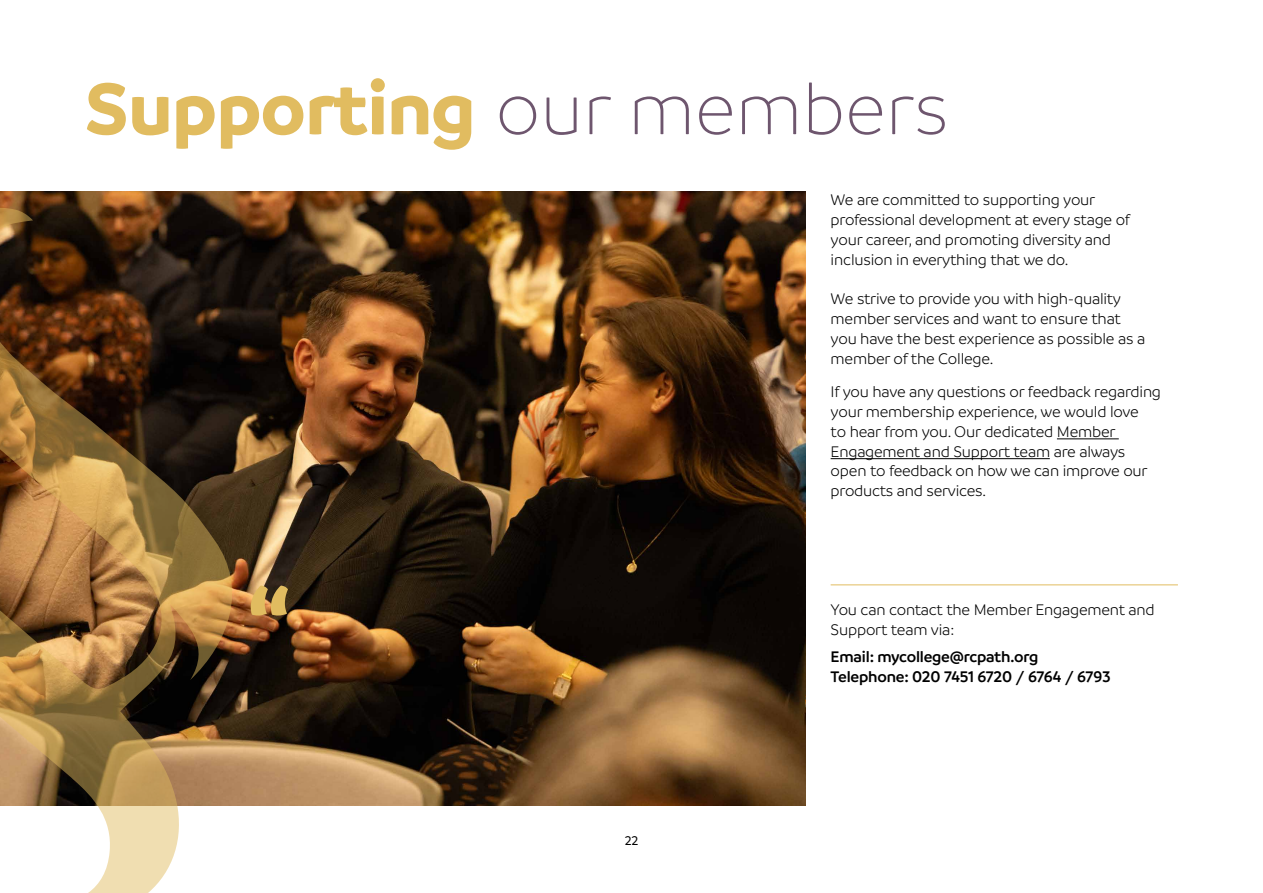
<style>
.page{position:relative;width:1263px;height:893px;background:#fff}
.page>*{position:absolute;margin:0;border:0;box-sizing:border-box;transform-origin:0 0}
.t1{font:700 78px "Branding";color:#e1bc60}
.t2{font:300 16.5px/19.8px "Branding";letter-spacing:-.015em;color:#000}
.t3{font:600 16.5px/19.8px "Branding";letter-spacing:-.015em;color:#000}
.t4{font:500 13.5px "Branding";color:#000}
.s1{font-weight:300;color:#6e566e}
</style>
<div class="page">
<hr style="left:1057px;top:438px;width:62px;height:1px;background:#000">
<hr style="left:831px;top:458px;width:219px;height:1px;background:#000">
<hr style="left:831px;top:584px;width:347px;height:1px;background:#e1bc60">
<img style="left:0;top:191px;width:805px;height:615px">
<img style="left:0;top:202px;width:248px;height:691px">
<svg style="left:251px;top:585px;width:37px;height:30px"></svg>
<h1 class="t1" style="left:85px;top:64px;width:865px">Supporting <span class="s1">our members</span></h1>
<p class="t2" style="left:831px;top:190px;width:301px">We are committed to supporting your professional development at every stage of your career, and promoting diversity and inclusion in everything that we do.</p>
<p class="t2" style="left:831px;top:289px;width:316px">We strive to provide you with high-quality member services and want to ensure that you have the best experience as possible as a member of the College.</p>
<p class="t2" style="left:831px;top:382px;width:332px">If you have any questions or feedback regarding your membership experience, we would love<br>to hear from you. Our dedicated Member Engagement and Support team are always open to feedback on how we can improve our products and services.</p>
<p class="t4" style="left:625px;top:833px;width:15px">22</p>
<p class="t2" style="left:831px;top:600px;width:326px">You can contact the Member Engagement and<br>Support team via:</p>
<p class="t3" style="left:831px;top:647px;width:282px">Email: mycollege@rcpath.org<br>Telephone: 020 7451 6720 / 6764 / 6793</p>
</div>
